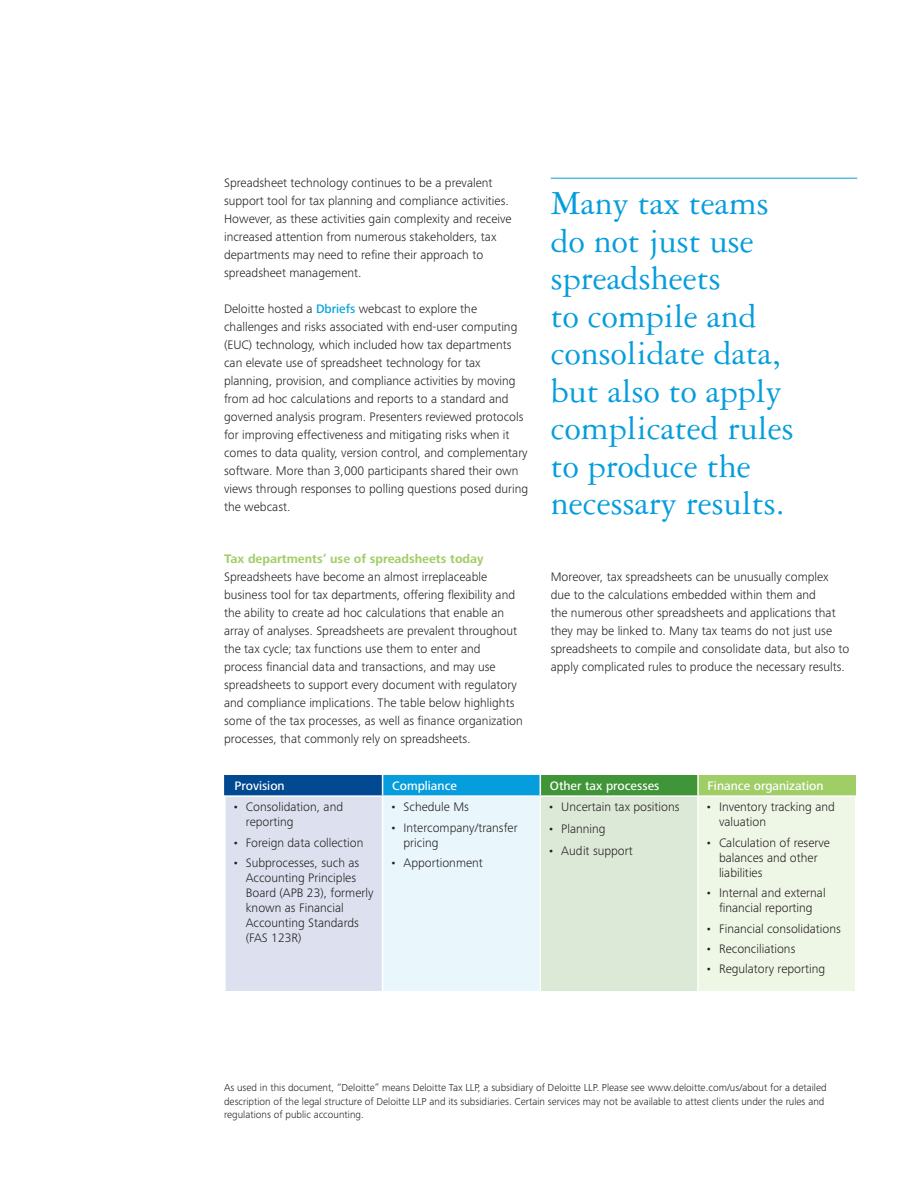
<style>
.page{position:relative;width:918px;height:1188px;background:#fff}
.page>*{position:absolute;margin:0;border:0;box-sizing:border-box;transform-origin:0 0}
.Body_copy{font:36px/37.5px "Garamond 3 LT Std";color:#069ddc}
.Body_copy-2{font:300 12.75px/18px "Frutiger Next Pro";color:#231f20}
.Body_copy-3{font:500 12.75px "Frutiger Next Pro";color:#fff}
.Caption_style__Capti{font:300 10.5px/13.5px "Frutiger Next Pro";color:#231f20}
.s1{font-weight:500;color:#00a1de}
.s2{font-weight:700;color:#9fce66}
</style>
<div class="page">
<div style="left:225px;top:775px;width:158px;height:21px;background:#014990"></div>
<div style="left:383px;top:775px;width:157px;height:21px;background:#069ddc"></div>
<div style="left:540px;top:775px;width:158px;height:21px;background:#3f9537"></div>
<div style="left:698px;top:775px;width:158px;height:21px;background:#9fce66"></div>
<div style="left:225px;top:796px;width:158px;height:196px;background:#dde1ef"></div>
<div style="left:383px;top:796px;width:157px;height:196px;background:#e9f7fd"></div>
<div style="left:540px;top:796px;width:158px;height:196px;background:#dde9d7"></div>
<div style="left:698px;top:796px;width:158px;height:196px;background:#eef6e5"></div>
<svg style="left:382px;top:775px;width:1px;height:20px"></svg>
<svg style="left:540px;top:775px;width:1px;height:20px"></svg>
<hr style="left:697px;top:775px;width:2px;height:20px;background:#fff">
<hr style="left:224px;top:775px;width:2px;height:20px;background:#014990">
<hr style="left:224px;top:795px;width:159px;height:2px;background:#fff">
<hr style="left:224px;top:797px;width:2px;height:194px;background:#fff">
<hr style="left:383px;top:795px;width:157px;height:2px;background:#fff">
<hr style="left:382px;top:797px;width:1px;height:194px;background:#fff">
<hr style="left:540px;top:795px;width:158px;height:2px;background:#fff">
<hr style="left:540px;top:797px;width:1px;height:194px;background:#fff">
<hr style="left:698px;top:795px;width:159px;height:2px;background:#fff">
<hr style="left:697px;top:797px;width:2px;height:194px;background:#fff">
<hr style="left:855px;top:797px;width:2px;height:194px;background:#fff">
<hr style="left:224px;top:991px;width:159px;height:2px;background:#fff">
<hr style="left:383px;top:991px;width:157px;height:2px;background:#fff">
<hr style="left:540px;top:991px;width:158px;height:2px;background:#fff">
<hr style="left:698px;top:991px;width:159px;height:2px;background:#fff">
<hr style="left:551px;top:178px;width:306px;height:1px;background:#069ddc">
<p class="Body_copy-2" style="left:224px;top:174px;width:289px">Spreadsheet technology continues to be a prevalent support tool for tax planning and compliance activities.<br>However, as these activities gain complexity and receive increased attention from numerous stakeholders, tax departments may need to refine their approach to spreadsheet management.</p>
<p class="Body_copy-2" style="left:224px;top:300px;width:306px">Deloitte hosted a <span class="s1">Dbriefs</span> webcast to explore the challenges and risks associated with end-user computing (EUC) technology, which included how tax departments can elevate use of spreadsheet technology for tax planning, provision, and compliance activities by moving from ad hoc calculations and reports to a standard and governed analysis program. Presenters reviewed protocols for improving effectiveness and mitigating risks when it comes to data quality, version control, and complementary software. More than 3,000 participants shared their own views through responses to polling questions posed during the webcast.</p>
<p class="Body_copy-2" style="left:224px;top:549px;width:300px"><span class="s2">Tax departments’ use of spreadsheets today </span>Spreadsheets have become an almost irreplaceable business tool for tax departments, offering flexibility and the ability to create ad hoc calculations that enable an array of analyses. Spreadsheets are prevalent throughout the tax cycle; tax functions use them to enter and<br>process financial data and transactions, and may use spreadsheets to support every document with regulatory and compliance implications. The table below highlights some of the tax processes, as well as finance organization processes, that commonly rely on spreadsheets.</p>
<p class="Body_copy" style="left:551px;top:185px;width:244px">Many tax teams do not just use spreadsheets<br>to compile and consolidate data, but also to apply complicated rules to produce the necessary results.</p>
<p class="Body_copy-2" style="left:551px;top:567px;width:300px">Moreover, tax spreadsheets can be unusually complex due to the calculations embedded within them and<br>the numerous other spreadsheets and applications that they may be linked to. Many tax teams do not just use spreadsheets to compile and consolidate data, but also to apply complicated rules to produce the necessary results.</p>
<p class="Body_copy-3" style="left:234px;top:779px;width:52px">Provision</p>
<p class="Body_copy-3" style="left:392px;top:779px;width:66px">Compliance</p>
<p class="Body_copy-3" style="left:550px;top:779px;width:111px">Other tax processes</p>
<p class="Body_copy-3" style="left:708px;top:779px;width:117px">Finance organization</p>
<p class="Body_copy-2" style="left:246px;top:800px;width:99px;line-height:15px;text-indent:-14px">• Consolidation, and reporting</p>
<p class="Body_copy-2" style="left:232px;top:833px;width:133px">• Foreign data collection</p>
<p class="Body_copy-2" style="left:246px;top:855px;width:129px;line-height:15px;text-indent:-14px">• Subprocesses, such as<br>Accounting Principles<br>Board (APB 23), formerly known as Financial<br>Accounting Standards (FAS 123R)</p>
<p class="Body_copy-2" style="left:390px;top:798px;width:80px">• Schedule Ms</p>
<p class="Body_copy-2" style="left:404px;top:820px;width:116px;line-height:15px;text-indent:-14px">• Intercompany/transfer pricing</p>
<p class="Body_copy-2" style="left:390px;top:854px;width:94px">• Apportionment</p>
<p class="Body_copy-2" style="left:719px;top:800px;width:117px;line-height:15px;text-indent:-14px">• Inventory tracking and valuation</p>
<p class="Body_copy-2" style="left:719px;top:835px;width:112px;line-height:15px;text-indent:-14px">• Calculation of reserve balances and other liabilities</p>
<p class="Body_copy-2" style="left:706px;top:885px;width:122px;line-height:15px;text-align:center">• Internal and external financial reporting</p>
<p class="Body_copy-2" style="left:706px;top:919px;width:137px">• Financial consolidations</p>
<p class="Body_copy-2" style="left:706px;top:940px;width:91px">• Reconciliations</p>
<p class="Body_copy-2" style="left:706px;top:960px;width:121px">• Regulatory reporting</p>
<p class="Body_copy-2" style="left:548px;top:798px;width:133px">• Uncertain tax positions</p>
<p class="Body_copy-2" style="left:548px;top:820px;width:59px">• Planning</p>
<p class="Body_copy-2" style="left:548px;top:842px;width:86px">• Audit support</p>
<p class="Caption_style__Capti" style="left:224px;top:1081px;width:604px">As used in this document, “Deloitte” means Deloitte Tax LLP, a subsidiary of Deloitte LLP. Please see www.deloitte.com/us/about for a detailed description of the legal structure of Deloitte LLP and its subsidiaries. Certain services may not be available to attest clients under the rules and regulations of public accounting.</p>
</div>
